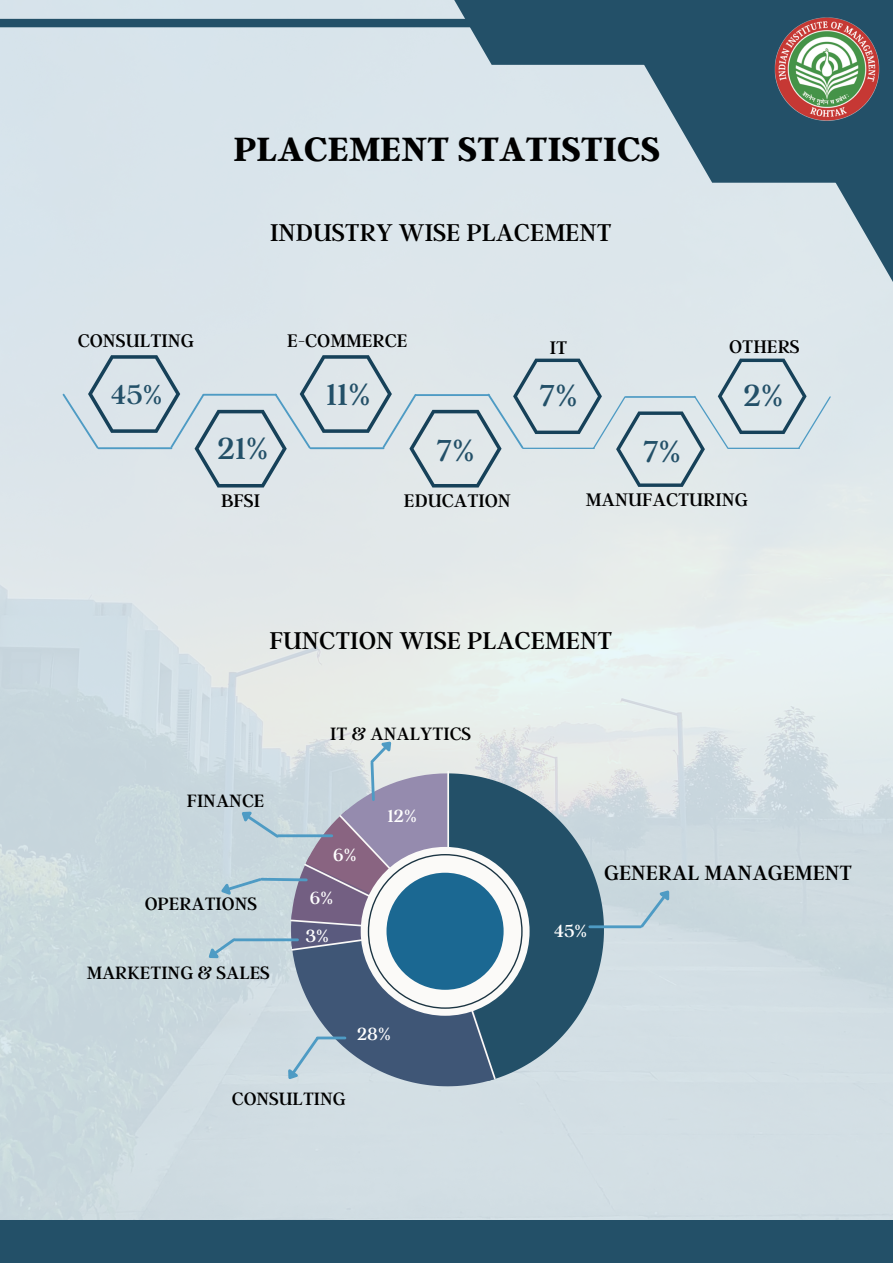
<style>
.page{position:relative;width:893px;height:1263px;background:#fff}
.page>*{position:absolute;margin:0;border:0;box-sizing:border-box;transform-origin:0 0}
.t1{font:700 37.5px "Argent CF";color:#000}
.t2{font:33.75px "Argent CF";color:#235068}
.t3{font:30px "Argent CF";color:#235068}
.t4{font:27px "Argent CF";color:#000}
.t5{font:23.02px "Argent CF";color:#000}
.t6{font:20.25px "Argent CF";color:#000}
.t7{font:19.88px "Argent CF";color:#000}
.t8{font:19.5px "Argent CF";color:#fff}
.t9{font:19.35px "Argent CF";color:#fff}
</style>
<div class="page">
<div style="left:0;top:1220px;width:893px;height:43px;background:#235068"></div>
<svg style="left:415px;top:0;width:210px;height:65px;background:#517589"></svg>
<svg style="left:625px;top:0;width:268px;height:183px;background:#476d81"></svg>
<svg style="left:827px;top:44px;width:66px;height:250px;background:#658697"></svg>
<img style="left:770px;top:16px;width:113px;height:104px">
<div style="left:0;top:19px;width:488px;height:8px;background:#235068"></div>
<svg style="left:61px;top:355px;width:771px;height:132px;background:#cfdbe0"></svg>
<hr style="left:625px;top:396px;width:70px;height:2px;background:#4e9bc4">
<svg style="left:522px;top:773px;width:82px;height:308px;background:#668696"></svg>
<svg style="left:638px;top:883px;width:40px;height:47px;background:#bed2db"></svg>
<hr style="left:590px;top:925px;width:50px;height:3px;background:#4e9bc4">
<svg style="left:201px;top:734px;width:321px;height:352px;background:#96a8b9"></svg>
<p class="t1" style="left:233px;top:124px;width:428px">PLACEMENT STATISTICS</p>
<p class="t4" style="left:270px;top:214px;width:343px">INDUSTRY WISE PLACEMENT</p>
<p class="t6" style="left:78px;top:327px;width:118px">CONSULTING</p>
<p class="t3" style="left:110px;top:375px;width:53px">45%</p>
<p class="t2" style="left:218px;top:427px;width:52px">21%</p>
<p class="t6" style="left:221px;top:487px;width:40px">BFSI</p>
<p class="t6" style="left:287px;top:327px;width:122px">E-COMMERCE</p>
<p class="t2" style="left:326px;top:372px;width:46px">11%</p>
<p class="t6" style="left:550px;top:334px;width:19px">IT</p>
<p class="t6" style="left:729px;top:333px;width:72px">OTHERS</p>
<p class="t2" style="left:539px;top:373px;width:40px">7%</p>
<p class="t2" style="left:743px;top:373px;width:41px">2%</p>
<p class="t2" style="left:436px;top:428px;width:40px">7%</p>
<p class="t2" style="left:642px;top:430px;width:40px">7%</p>
<p class="t6" style="left:404px;top:487px;width:108px">EDUCATION</p>
<p class="t6" style="left:586px;top:486px;width:164px">MANUFACTURING</p>
<p class="t4" style="left:269px;top:623px;width:344px">FUNCTION WISE PLACEMENT</p>
<p class="t7" style="left:330px;top:721px;width:142px">IT &amp; ANALYTICS</p>
<p class="t7" style="left:187px;top:787px;width:79px">FINANCE</p>
<p class="t7" style="left:145px;top:890px;width:114px">OPERATIONS</p>
<p class="t7" style="left:87px;top:960px;width:185px">MARKETING &amp; SALES</p>
<p class="t8" style="left:333px;top:842px;width:25px">6%</p>
<p class="t8" style="left:387px;top:803px;width:31px">12%</p>
<p class="t8" style="left:310px;top:885px;width:25px">6%</p>
<p class="t8" style="left:305px;top:923px;width:25px">3%</p>
<p class="t9" style="left:554px;top:918px;width:35px">45%</p>
<p class="t5" style="left:604px;top:857px;width:250px">GENERAL MANAGEMENT</p>
<p class="t8" style="left:357px;top:1021px;width:35px">28%</p>
<p class="t7" style="left:232px;top:1086px;width:116px">CONSULTING</p>
</div>
